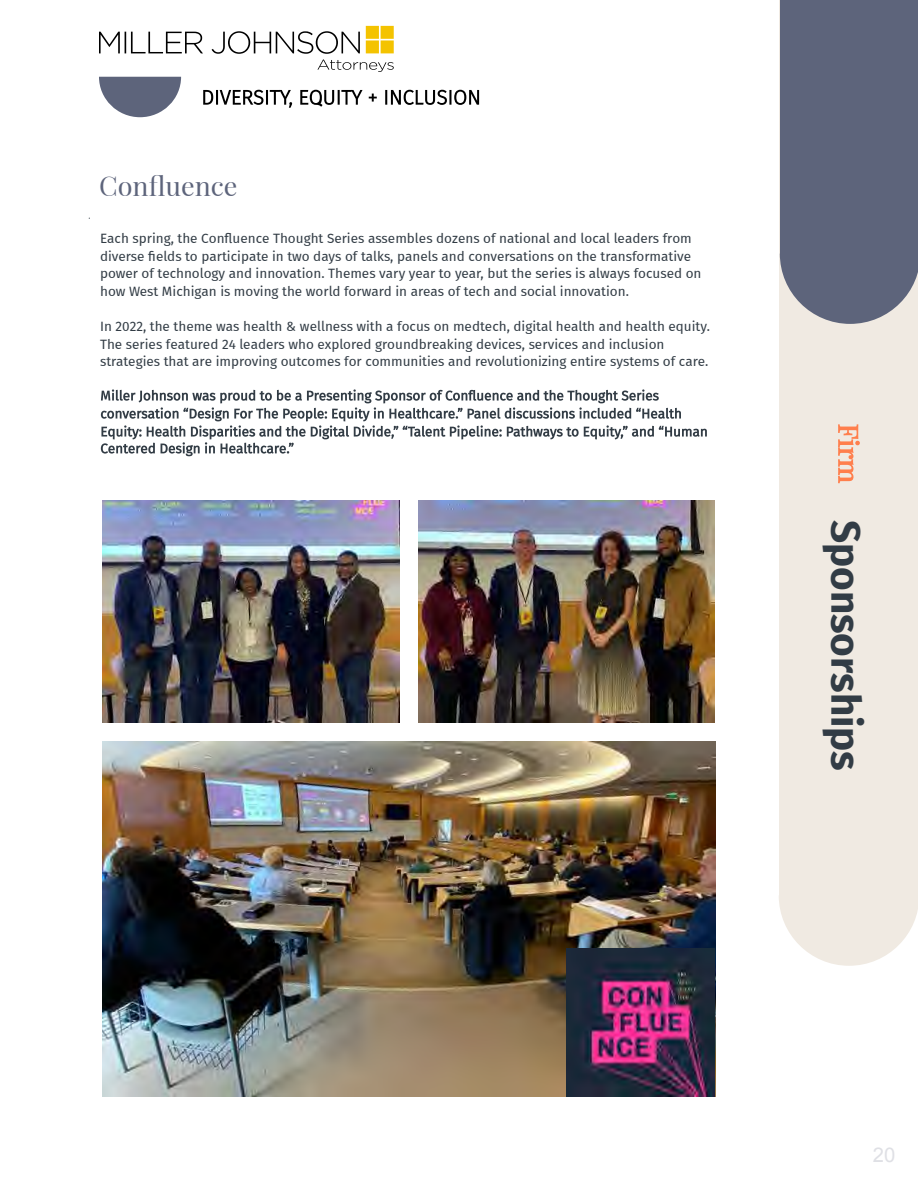
<style>
.page{position:relative;width:918px;height:1188px;background:#fff}
.page>*{position:absolute;margin:0;border:0;box-sizing:border-box;transform-origin:0 0}
.t1{font:700 40.5px "Fira Sans";color:#323c45}
.t2{font:27px "Playfair Display";color:#5d647b}
.t3{font:20.25px "Arial";color:#dfe0e5}
.t4{font:13.5px/17.5px "Fira Sans";color:#323c45}
</style>
<div class="page">
<div style="left:779px;top:0;width:139px;height:893px;background:#f0eae2"></div>
<div style="left:779px;top:890px;width:139px;height:7px;background:#f0eae2"></div>
<svg style="left:779px;top:897px;width:139px;height:69px"></svg>
<div style="left:780px;top:0;width:138px;height:251px;background:#5d647b"></div>
<div style="left:780px;top:248px;width:138px;height:7px;background:#5d647b"></div>
<svg style="left:780px;top:255px;width:138px;height:69px"></svg>
<svg style="left:838px;top:424px;width:22px;height:59px"></svg>
<svg style="left:203px;top:90px;width:276px;height:18px"></svg>
<svg style="left:99px;top:77px;width:82px;height:40px"></svg>
<svg style="left:99px;top:32px;width:104px;height:21px"></svg>
<svg style="left:212px;top:31px;width:148px;height:23px"></svg>
<svg style="left:366px;top:26px;width:28px;height:27px"></svg>
<svg style="left:317px;top:60px;width:77px;height:12px"></svg>
<svg style="left:101px;top:389px;width:606px;height:67px"></svg>
<img style="left:102px;top:741px;width:613px;height:356px">
<img style="left:566px;top:948px;width:149px;height:149px">
<img style="left:102px;top:501px;width:297px;height:221px">
<img style="left:419px;top:501px;width:295px;height:221px">
<h2 class="t2" style="left:99px;top:169px;width:140px">Confluence</h2>
<p class="t4" style="left:100px;top:229px;width:603px">Each spring, the Confluence Thought Series assembles dozens of national and local leaders from diverse fi elds to participate in two days of talks, panels and conversations on the transformative power of technology and innovation. Themes vary year to year, but the series is always focused on how West Michigan is moving the world forward in areas of tech and social innovation.</p>
<p class="t4" style="left:100px;top:317px;width:611px">In 2022, the theme was health &amp; wellness with a focus on medtech, digital health and health equity.<br>The series featured 24 leaders who explored groundbreaking devices, services and inclusion strategies that are improving outcomes for communities and revolutionizing entire systems of care.</p>
<h1 class="t1" style="left:880px;top:520px;width:253px;rotate:90deg">Sponsorships</h1>
<h3 class="t3" style="left:873px;top:1144px;width:24px">20</h3>
</div>
